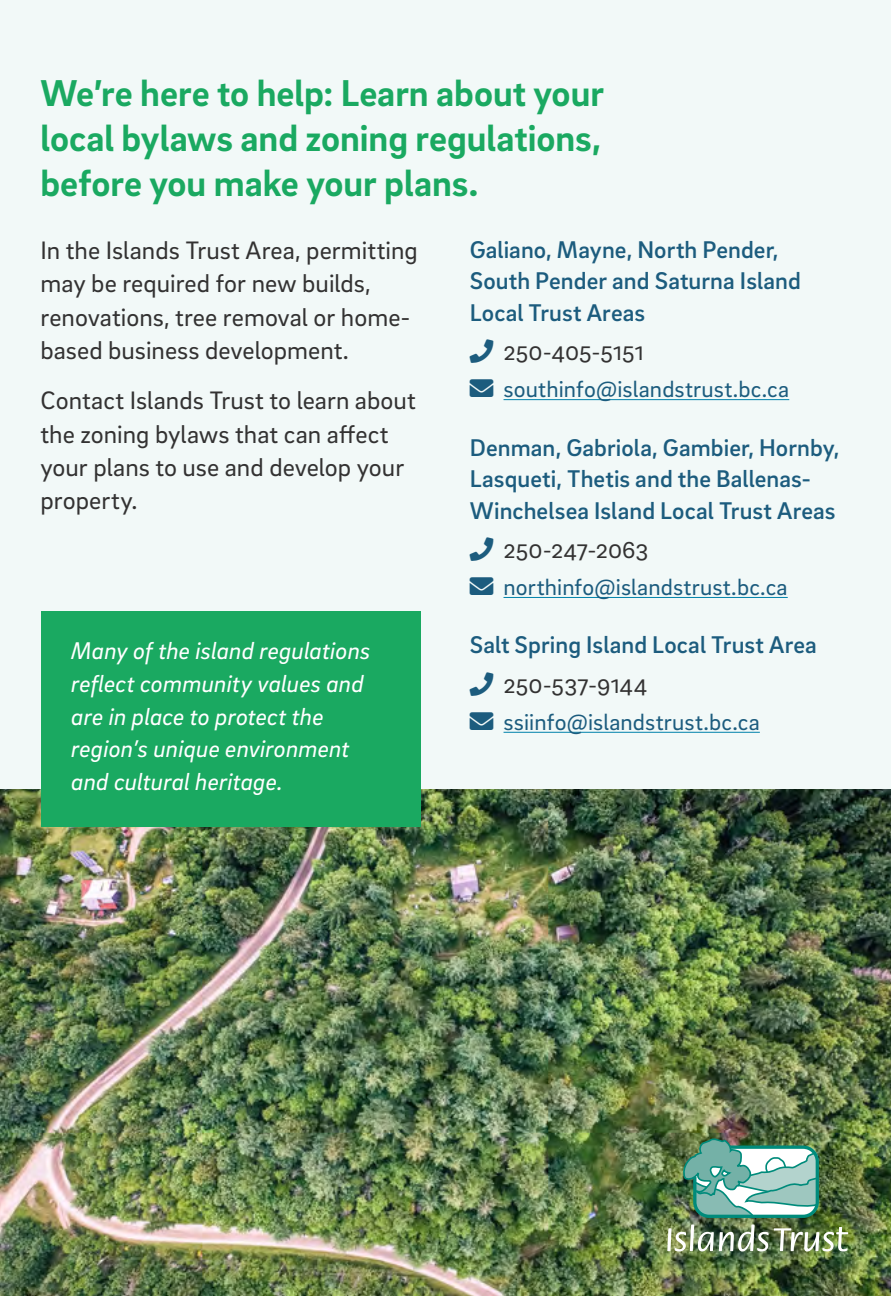
<style>
.page{position:relative;width:891px;height:1296px;background:#fff}
.page>*{position:absolute;margin:0;border:0;box-sizing:border-box;transform-origin:0 0}
.t1{font:700 38.25px/45px "Brix Sans";color:#1aa961;text-align:justify}
.body{font:25.88px/33.1px "Brix Sans";color:#333232}
.t2{font:500 24.75px/31.5px "Brix Sans";letter-spacing:.005em;color:#1c5c7e}
.pull_out{font:italic 24.75px/32.6px "Brix Sans";color:#fff}
.contact_list{font:23.62px "Brix Sans";letter-spacing:.005em;color:#1c5c7e}
.contact_list-2{font:23.62px "Brix Sans";color:#333232}
.s1{color:#1c5c7e}
</style>
<div class="page">
<div style="left:0;top:0;width:891px;height:790px;background:#f2f9f8"></div>
<img style="left:0;top:790px;width:891px;height:506px">
<hr style="left:504px;top:399px;width:285px;height:1px;background:#0082ab">
<hr style="left:504px;top:597px;width:284px;height:1px;background:#0082ab">
<hr style="left:504px;top:732px;width:256px;height:1px;background:#0082ab">
<div style="left:41px;top:611px;width:380px;height:216px;background:#1aa961"></div>
<img style="left:667px;top:1138px;width:181px;height:114px">
<p class="t1" style="left:40px;top:69px;width:565px">We’re here to help: Learn about your local bylaws and zoning regulations, before you make your plans.</p>
<p class="body" style="left:40px;top:233px;width:379px">In the Islands Trust Area, permitting may be required for new builds, renovations, tree removal or home&shy;based business development.</p>
<p class="body" style="left:40px;top:383px;width:377px">Contact Islands Trust to learn about the zoning bylaws that can affect your plans to use and develop your property.</p>
<p class="t2" style="left:470px;top:233px;width:333px">Galiano, Mayne, North Pender,<br>South Pender and Saturna Island<br>Local Trust Areas</p>
<p class="contact_list-2" style="left:470px;top:337px;width:175px"><span class="s1">□■</span> 250-405-5151</p>
<p class="contact_list" style="left:470px;top:374px;width:321px">■❖●□ southinfo@islandstrust.bc.ca</p>
<p class="t2" style="left:470px;top:430px;width:371px">Denman, Gabriola, Gambier, Hornby,<br>Lasqueti, Thetis and the Ballenas-<br>Winchelsea Island Local Trust Areas</p>
<p class="contact_list-2" style="left:470px;top:535px;width:180px"><span class="s1">□■</span> 250-247-2063</p>
<p class="contact_list" style="left:470px;top:572px;width:319px">■❖●□ northinfo@islandstrust.bc.ca</p>
<p class="t2" style="left:470px;top:628px;width:349px">Salt Spring Island Local Trust Area</p>
<p class="contact_list-2" style="left:470px;top:669px;width:179px"><span class="s1">□■</span> 250-537-9144</p>
<p class="contact_list" style="left:470px;top:707px;width:292px">■❖●□ ssiinfo@islandstrust.bc.ca</p>
<p class="pull_out" style="left:71px;top:634px;width:301px">Many of the island regulations reflect community values and are in place to protect the region’s unique environment and cultural heritage.</p>
</div>
